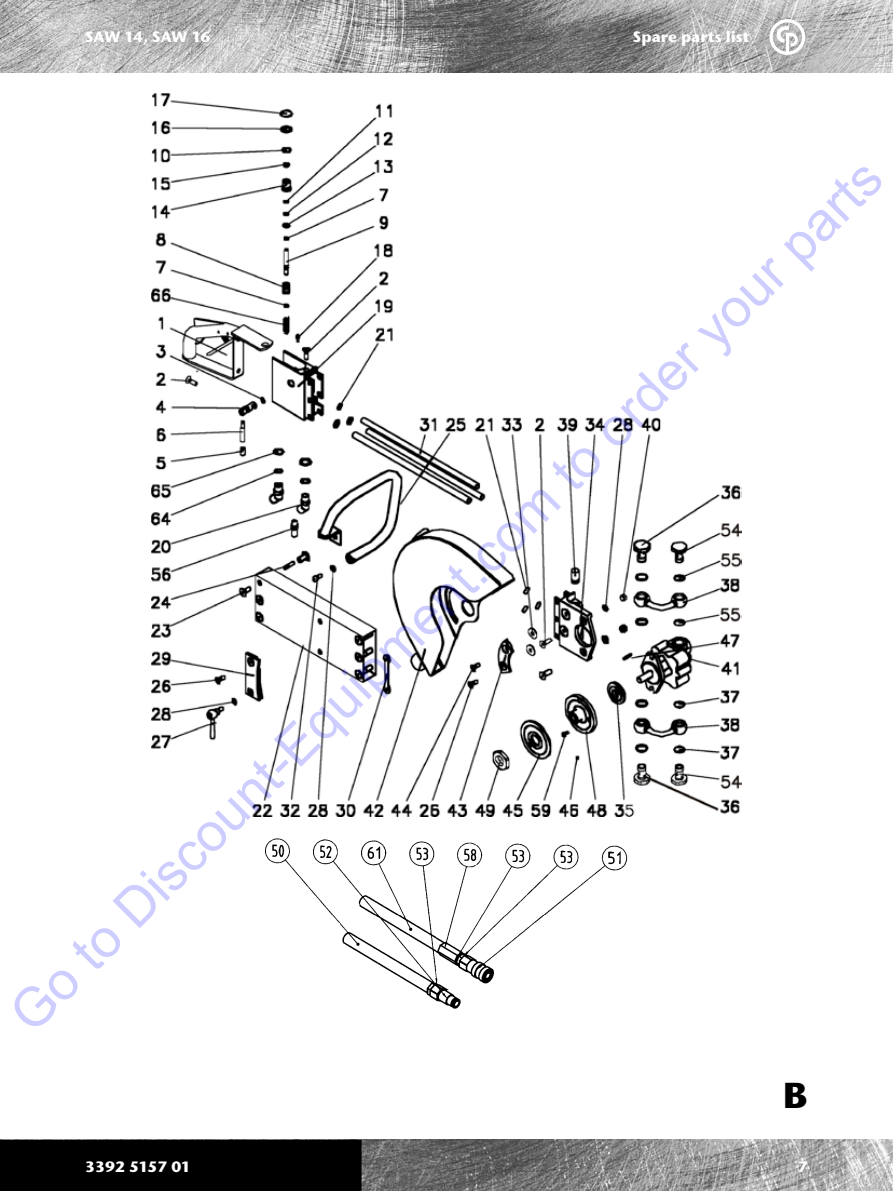
<style>
.page{position:relative;width:893px;height:1191px;background:#fff}
.page>*{position:absolute;margin:0;border:0;box-sizing:border-box;transform-origin:0 0}
.t1{font:54px "Arial";color:rgb(0 0 255/.2)}
.t2{font:700 36px "Stone Sans ITC";color:#000}
.t3{font:700 15px "Stone Sans ITC";letter-spacing:-.02em;color:#fff}
.t4{font:700 15px "Stone Sans ITC";color:#fff}
</style>
<div class="page">
<img style="left:0;top:0;width:893px;height:72px">
<img style="left:361px;top:1140px;width:532px;height:51px">
<svg style="left:769px;top:19px;width:36px;height:36px"></svg>
<div style="left:0;top:1140px;width:361px;height:51px;background:#000"></div>
<img style="left:151px;top:94px;width:591px;height:722px">
<img style="left:265px;top:838px;width:363px;height:171px">
<p class="t3" style="left:85px;top:27px;width:127px">SAW 14, SAW 16</p>
<p class="t4" style="left:633px;top:27px;width:118px">Spare parts list</p>
<p class="t1" style="left:-7px;top:995px;width:1208px;rotate:-45deg">Go to Discount-Equipment.com to order your parts</p>
<p class="t3" style="left:85px;top:1157px;width:107px">3392 5157 01</p>
<p class="t2" style="left:782px;top:1072px;width:27px">B</p>
</div>
